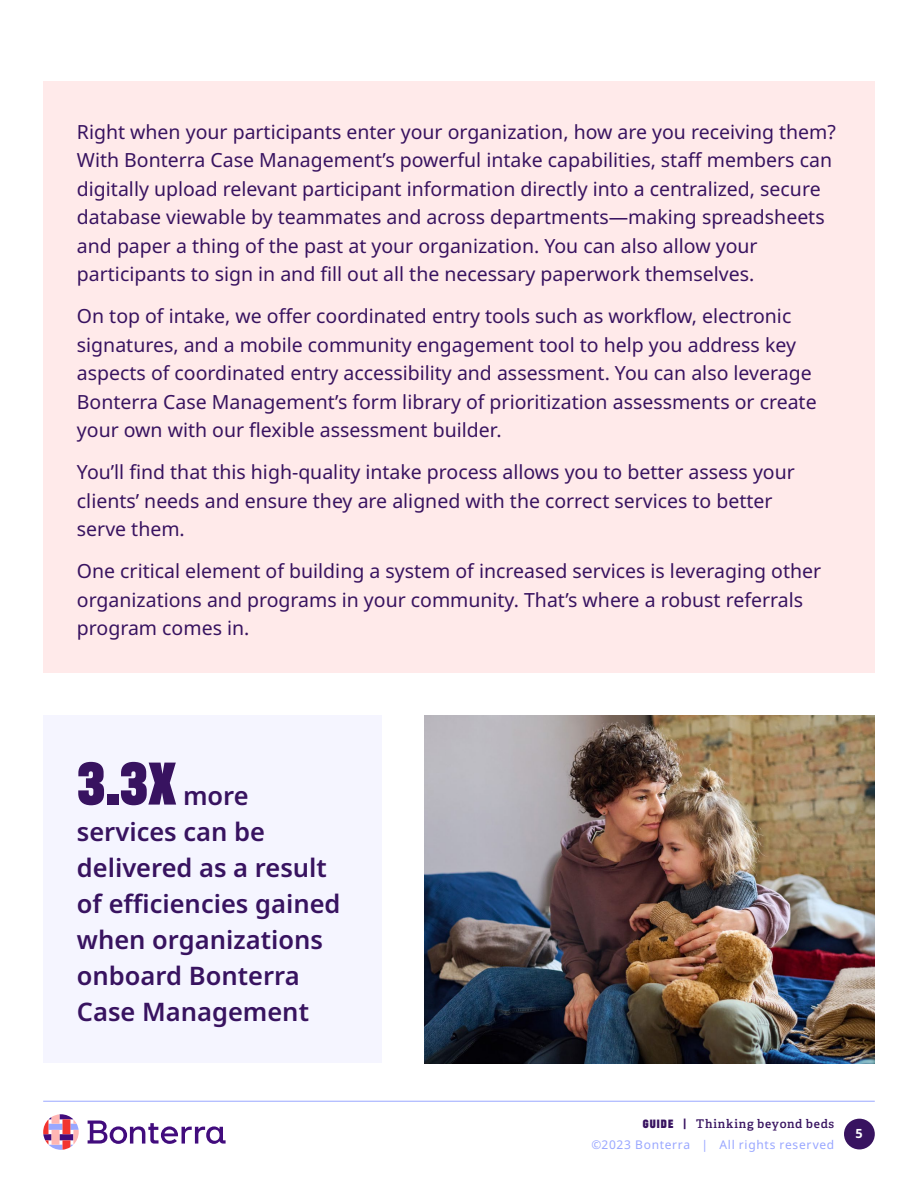
<style>
.page{position:relative;width:918px;height:1188px;background:#fff}
.page>*{position:absolute;margin:0;border:0;box-sizing:border-box;transform-origin:0 0}
.t1{font:900 60px "Recent Grotesk";color:#381360}
.t2{font:600 25.5px/36px "Noto Sans";color:#381360}
.t3{font:19.5px/28.5px "Noto Sans";color:#381360}
.t4{font:700 12.6px "Noto Sans";color:#fff}
.t5{font:12px "Noto Sans";letter-spacing:.055em;color:#99a7ff}
.t6{font:600 12px "Adelle";letter-spacing:.06em;color:#381360}
.s1{font-family:"Recent Grotesk";font-weight:900}
.s2{font-family:"Recent Grotesk";font-weight:700}
</style>
<div class="page">
<svg style="left:88px;top:1121px;width:138px;height:23px"></svg>
<svg style="left:43px;top:1114px;width:36px;height:36px"></svg>
<hr style="left:43px;top:1101px;width:832px;height:1px;background:#99a7ff">
<div style="left:844px;top:1119px;width:31px;height:30px;background:#381360;border-radius:50%"></div>
<div style="left:43px;top:81px;width:832px;height:591px;background:#ffeaea"></div>
<div style="left:43px;top:716px;width:338px;height:347px;background:#f5f5ff"></div>
<img style="left:424px;top:716px;width:451px;height:347px">
<p class="t3" style="left:77px;top:118px;width:760px">Right when your participants enter your organization, how are you receiving them?<br>With Bonterra Case Management’s powerful intake capabilities, staff members can digitally upload relevant participant information directly into a centralized, secure database viewable by teammates and across departments—making spreadsheets and paper a thing of the past at your organization. You can also allow your participants to sign in and fill out all the necessary paperwork themselves.</p>
<p class="t3" style="left:77px;top:303px;width:741px">On top of intake, we offer coordinated entry tools such as workflow, electronic signatures, and a mobile community engagement tool to help you address key aspects of coordinated entry accessibility and assessment. You can also leverage Bonterra Case Management’s form library of prioritization assessments or create your own with our flexible assessment builder.</p>
<p class="t3" style="left:77px;top:459px;width:719px">You’ll find that this high-quality intake process allows you to better assess your clients’ needs and ensure they are aligned with the correct services to better serve them.</p>
<p class="t3" style="left:77px;top:558px;width:746px">One critical element of building a system of increased services is leveraging other organizations and programs in your community. That’s where a robust referrals program comes in.</p>
<h1 class="t1" style="left:77px;top:750px;width:101px">3.3X</h1>
<h2 class="t2" style="left:77px;top:778px;width:265px;text-indent:106px">more services can be delivered as a result of efficiencies gained when organizations onboard Bonterra<br>Case Management</h2>
<p class="t6" style="left:643px;top:1116px;width:193px"><span class="s1">GUIDE</span> <span class="s2">|</span> Thinking beyond beds</p>
<p class="t5" style="left:591px;top:1136px;width:244px">©2023 Bonterra | All rights reserved</p>
<p class="t4" style="left:855px;top:1124px;width:9px">5</p>
</div>
